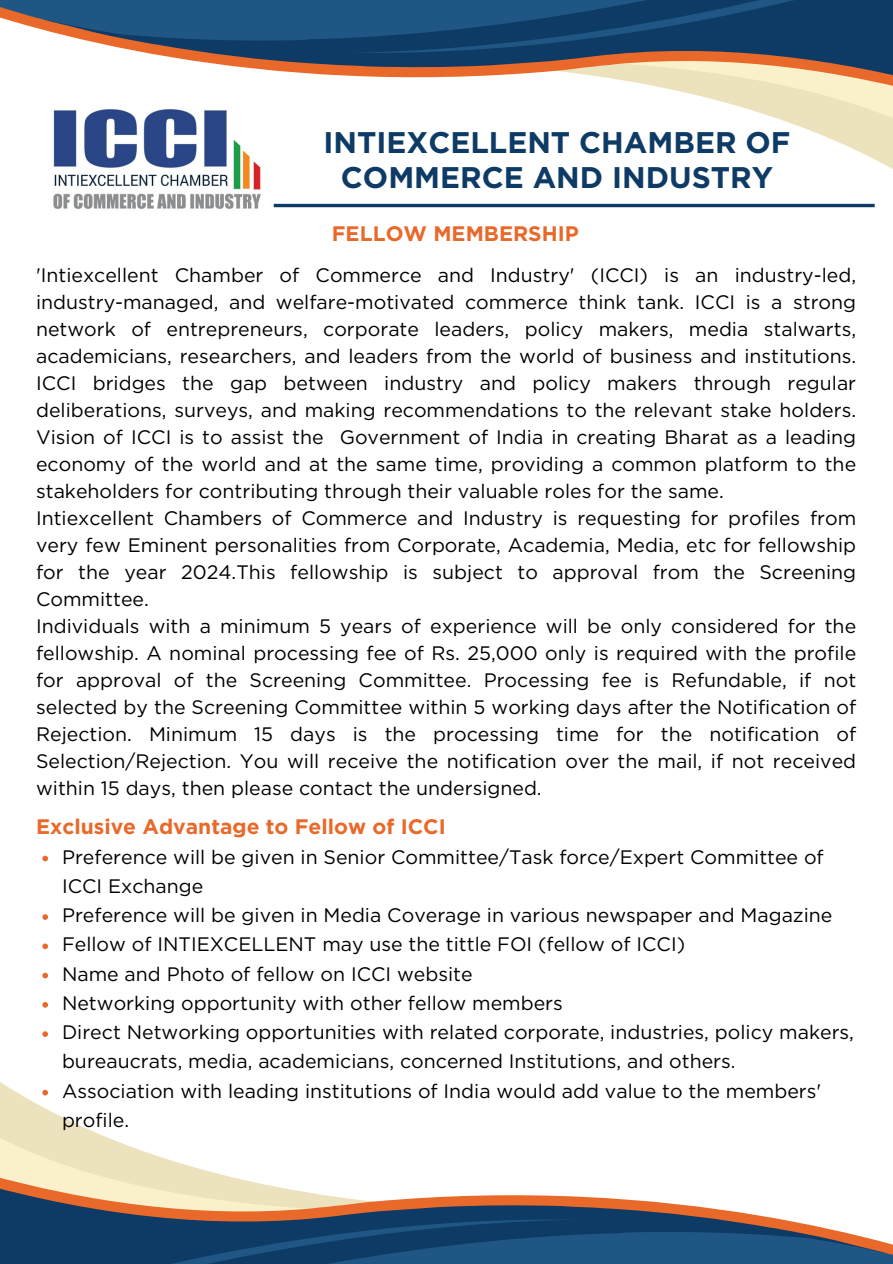
<style>
.page{position:relative;width:893px;height:1264px;background:#fff}
.page>*{position:absolute;margin:0;border:0;box-sizing:border-box;transform-origin:0 0}
.t1{font:700 29.85px/35.1px "Gotham";color:#0d3b66;text-align:center}
.t2{font:700 21px "Gotham";color:#e9692a}
.t3{font:19.5px/27px "Gotham";color:#000;text-align:justify}
</style>
<div class="page">
<svg style="left:838px;top:142px;width:54px;height:27px"></svg>
<svg style="left:708px;top:98px;width:184px;height:44px;fill:#ede2be"></svg>
<svg style="left:0;top:0;width:892px;height:98px"></svg>
<svg style="left:0;top:1082px;width:87px;height:47px"></svg>
<svg style="left:0;top:1129px;width:219px;height:45px;fill:#ede2be"></svg>
<svg style="left:0;top:1174px;width:892px;height:89px"></svg>
<hr style="left:274px;top:204px;width:600px;height:3px;background:#0d3b66">
<img style="left:53px;top:109px;width:208px;height:100px">
<svg style="left:42px;top:855px;width:6px;height:6px"></svg>
<svg style="left:42px;top:914px;width:6px;height:5px"></svg>
<svg style="left:42px;top:943px;width:6px;height:6px"></svg>
<svg style="left:42px;top:972px;width:6px;height:6px"></svg>
<svg style="left:42px;top:1002px;width:6px;height:5px"></svg>
<svg style="left:42px;top:1031px;width:6px;height:5px"></svg>
<svg style="left:42px;top:1089px;width:6px;height:6px"></svg>
<p class="t1" style="left:323px;top:125px;width:468px">INTIEXCELLENT CHAMBER OF<br>COMMERCE AND INDUSTRY</p>
<p class="t2" style="left:332px;top:220px;width:248px">FELLOW MEMBERSHIP</p>
<p class="t3" style="left:36px;top:261px;width:821px">'Intiexcellent Chamber of Commerce and Industry' (ICCI) is an industry-led, industry-managed, and welfare-motivated commerce think tank. ICCI is a strong network of entrepreneurs, corporate leaders, policy makers, media stalwarts, academicians, researchers, and leaders from the world of business and institutions.<br>ICCI bridges the gap between industry and policy makers through regular deliberations, surveys, and making recommendations to the relevant stake holders.<br>Vision of ICCI is to assist the Government of India in creating Bharat as a leading economy of the world and at the same time, providing a common platform to the stakeholders for contributing through their valuable roles for the same.</p>
<h1 class="t3" style="left:36px;top:504px;width:821px">Intiexcellent Chambers of Commerce and Industry is requesting for profiles from very few Eminent personalities from Corporate, Academia, Media, etc for fellowship for the year 2024.This fellowship is subject to approval from the Screening Committee.</h1>
<p class="t3" style="left:36px;top:612px;width:821px">Individuals with a minimum 5 years of experience will be only considered for the fellowship. A nominal processing fee of Rs. 25,000 only is required with the profile for approval of the Screening Committee. Processing fee is Refundable, if not selected by the Screening Committee within 5 working days after the Notification of Rejection. Minimum 15 days is the processing time for the notification of Selection/Rejection. You will receive the notification over the mail, if not received within 15 days, then please contact the undersigned.</p>
<p class="t2" style="left:36px;top:813px;width:411px">Exclusive Advantage to Fellow of ICCI</p>
<p class="t3" style="left:62px;top:842px;width:763px;line-height:29.2px">Preference will be given in Senior Committee/Task force/Expert Committee of<br>ICCI Exchange</p>
<p class="t3" style="left:62px;top:901px;width:772px">Preference will be given in Media Coverage in various newspaper and Magazine</p>
<h3 class="t3" style="left:62px;top:930px;width:624px">Fellow of INTIEXCELLENT may use the tittle FOI (fellow of ICCI)</h3>
<p class="t3" style="left:62px;top:960px;width:412px">Name and Photo of fellow on ICCI website</p>
<p class="t3" style="left:62px;top:989px;width:502px">Networking opportunity with other fellow members</p>
<p class="t3" style="left:62px;top:1017px;width:793px;line-height:29.2px">Direct Networking opportunities with related corporate, industries, policy makers, bureaucrats, media, academicians, concerned Institutions, and others.</p>
<p class="t3" style="left:62px;top:1076px;width:760px;line-height:29.2px">Association with leading institutions of India would add value to the members' profile.</p>
</div>
